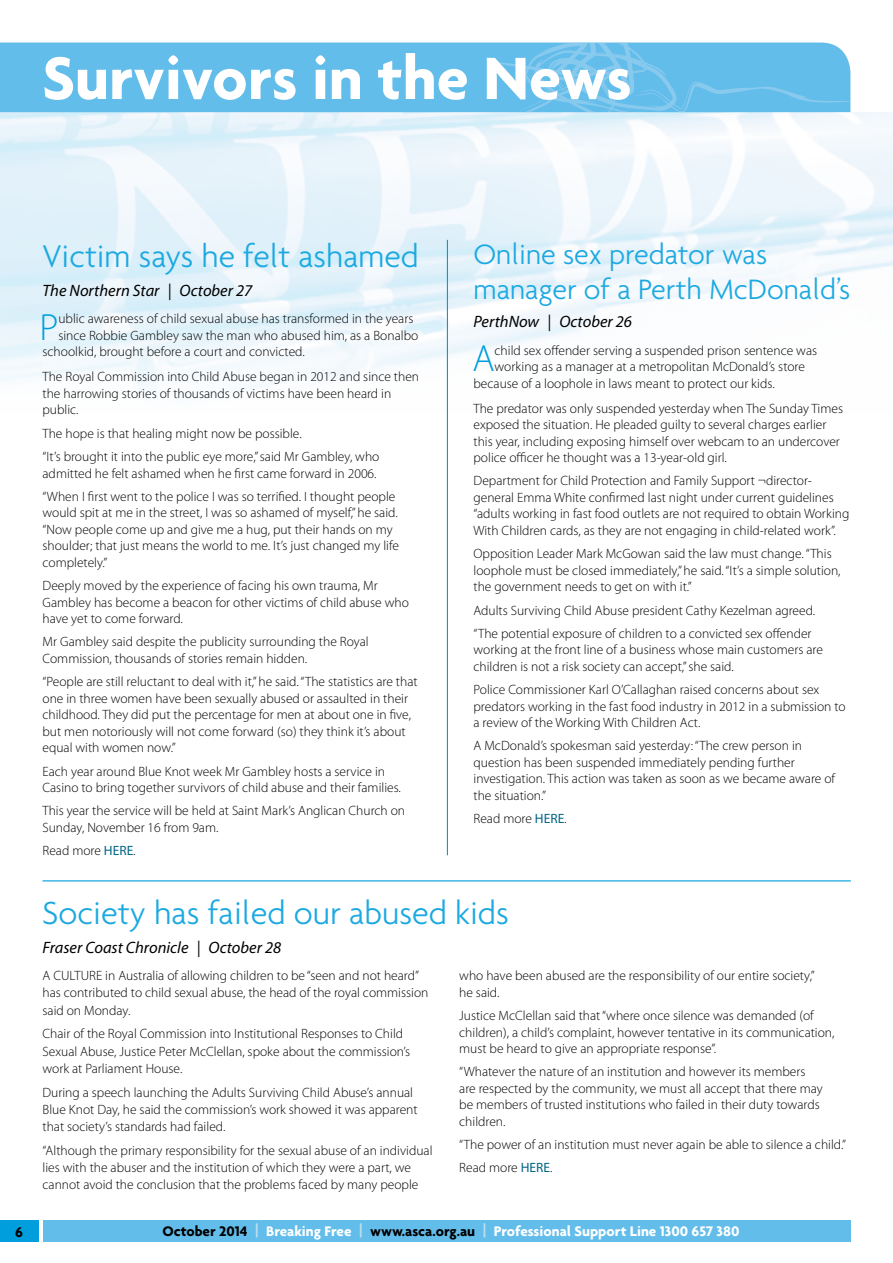
<style>
.page{position:relative;width:893px;height:1263px;background:#fff}
.page>*{position:absolute;margin:0;border:0;box-sizing:border-box;transform-origin:0 0}
.t1{font:700 64.5px "Agenda";color:#fff}
.t2{font:300 37.95px "Myriad Pro";color:#009edd}
.t3{font:300 34.5px "Agenda";color:#1ca9e1}
.t4{font:300 33.9px "Agenda";color:#1ca9e1}
.t5{font:300 30.3px/35.4px "Agenda";color:#1ca9e1}
.t6{font:italic 16.5px "Myriad Pro";color:#000}
.t7{font:700 15px "Agenda";color:#fff}
.t8{font:700 15px "Agenda";color:#000}
.t9{font:300 13.5px/16.5px "Myriad Pro";color:#000}
.s1{font-weight:400;color:#006588}
.s2{color:#000}
.s3{color:#bedfef}
</style>
<div class="page">
<div style="left:0;top:1220px;width:38px;height:22px;background:#009edd"></div>
<div style="left:43px;top:1220px;width:808px;height:22px;background:#63bdeb"></div>
<div style="left:0;top:43px;width:487px;height:69px;background:#63bdeb"></div>
<svg style="left:487px;top:43px;width:363px;height:69px;background:#6abfeb"></svg>
<hr style="left:43px;top:880px;width:808px;height:1px;background:#009edd">
<hr style="left:447px;top:240px;width:1px;height:615px;background:#009edd">
<h1 class="t1" style="left:43px;top:39px;width:591px">Survivors in the News</h1>
<h3 class="t4" style="left:43px;top:236px;width:378px">Victim says he felt ashamed</h3>
<p class="t6" style="left:43px;top:281px;width:211px">The Northern Star | October 27</p>
<h2 class="t2" style="left:39px;top:304px;width:21px">P</h2>
<p class="t9" style="left:58px;top:311px;width:356px">ublic awareness of child sexual abuse has transformed in the years</p>
<p class="t9" style="left:58px;top:327px;width:361px">since Robbie Gambley saw the man who abused him, as a Bonalbo</p>
<p class="t9" style="left:43px;top:344px;width:264px">schoolkid, brought before a court and convicted.</p>
<p class="t9" style="left:43px;top:369px;width:378px">The Royal Commission into Child Abuse began in 2012 and since then the harrowing stories of thousands of victims have been heard in public.</p>
<p class="t9" style="left:43px;top:421px;width:338px;line-height:23.2px">The hope is that healing might now be possible.<br>“It’s brought it into the public eye more,” said Mr Gambley, who</p>
<p class="t9" style="left:43px;top:461px;width:354px;line-height:23.2px">admitted he felt ashamed when he first came forward in 2006. “When I first went to the police I was so terrified. I thought people</p>
<p class="t9" style="left:43px;top:504px;width:358px">would spit at me in the street, I was so ashamed of myself,” he said. “Now people come up and give me a hug, put their hands on my shoulder; that just means the world to me. It’s just changed my life completely.”</p>
<p class="t9" style="left:43px;top:577px;width:368px">Deeply moved by the experience of facing his own trauma, Mr<br>Gambley has become a beacon for other victims of child abuse who have yet to come forward.</p>
<p class="t9" style="left:43px;top:634px;width:328px">Mr Gambley said despite the publicity surrounding the Royal<br>Commission, thousands of stories remain hidden.</p>
<p class="t9" style="left:43px;top:673px;width:377px">“People are still reluctant to deal with it,” he said. “The statistics are that one in three women have been sexually abused or assaulted in their childhood. They did put the percentage for men at about one in five, but men notoriously will not come forward (so) they think it’s about equal with women now.”</p>
<p class="t9" style="left:43px;top:763px;width:360px">Each year around Blue Knot week Mr Gambley hosts a service in<br>Casino to bring together survivors of child abuse and their families.</p>
<p class="t9" style="left:43px;top:802px;width:364px">This year the service will be held at Saint Mark’s Anglican Church on<br>Sunday, November 16 from 9am.</p>
<p class="t9" style="left:43px;top:842px;width:95px">Read more <span class="s1">HERE</span>.</p>
<h3 class="t5" style="left:473px;top:236px;width:378px">Online sex predator was manager of a Perth McDonald’s</h3>
<p class="t6" style="left:473px;top:312px;width:160px">PerthNow | October 26</p>
<h2 class="t2" style="left:472px;top:336px;width:24px">A</h2>
<p class="t9" style="left:495px;top:342px;width:324px">child sex offender serving a suspended prison sentence was</p>
<p class="t9" style="left:495px;top:358px;width:312px">working as a manager at a metropolitan McDonald’s store</p>
<p class="t9" style="left:473px;top:375px;width:303px">because of a loophole in laws meant to protect our kids.</p>
<p class="t9" style="left:473px;top:400px;width:371px">The predator was only suspended yesterday when The Sunday Times exposed the situation. He pleaded guilty to several charges earlier this year, including exposing himself over webcam to an undercover police officer he thought was a 13-year-old girl.</p>
<p class="t9" style="left:473px;top:473px;width:377px">Department for Child Protection and Family Support ¬director&shy;general Emma White confirmed last night under current guidelines “adults working in fast food outlets are not required to obtain Working With Children cards, as they are not engaging in child-related work”.</p>
<p class="t9" style="left:473px;top:545px;width:369px">Opposition Leader Mark McGowan said the law must change. “This loophole must be closed immediately,” he said. “It’s a simple solution, the government needs to get on with it.”</p>
<p class="t9" style="left:473px;top:598px;width:343px;line-height:23.2px">Adults Surviving Child Abuse president Cathy Kezelman agreed. “The potential exposure of children to a convicted sex offender</p>
<p class="t9" style="left:473px;top:641px;width:351px">working at the front line of a business whose main customers are children is not a risk society can accept,” she said.</p>
<p class="t9" style="left:473px;top:681px;width:374px">Police Commissioner Karl O’Callaghan raised concerns about sex predators working in the fast food industry in 2012 in a submission to a review of the Working With Children Act.</p>
<p class="t9" style="left:473px;top:737px;width:363px">A McDonald’s spokesman said yesterday: “The crew person in question has been suspended immediately pending further investigation. This action was taken as soon as we became aware of the situation.”</p>
<p class="t9" style="left:473px;top:810px;width:95px">Read more <span class="s1">HERE</span>.</p>
<h3 class="t3" style="left:43px;top:892px;width:468px">Society has failed our abused kids</h3>
<p class="t6" style="left:43px;top:937px;width:240px">Fraser Coast Chronicle | October 28</p>
<p class="t9" style="left:43px;top:967px;width:387px;line-height:17.1px">A CULTURE in Australia of allowing children to be “seen and not heard” has contributed to child sexual abuse, the head of the royal commission said on Monday.</p>
<p class="t9" style="left:43px;top:1025px;width:369px;line-height:17.1px">Chair of the Royal Commission into Institutional Responses to Child<br>Sexual Abuse, Justice Peter McClellan, spoke about the commission’s work at Parliament House.</p>
<p class="t9" style="left:43px;top:1083px;width:377px;line-height:17.1px">During a speech launching the Adults Surviving Child Abuse’s annual<br>Blue Knot Day, he said the commission’s work showed it was apparent that society’s standards had failed.</p>
<p class="t9" style="left:43px;top:1141px;width:391px;line-height:17.1px">“Although the primary responsibility for the sexual abuse of an individual lies with the abuser and the institution of which they were a part, we cannot avoid the conclusion that the problems faced by many people</p>
<p class="t9" style="left:459px;top:967px;width:357px">who have been abused are the responsibility of our entire society,” he said.</p>
<p class="t9" style="left:459px;top:1007px;width:377px">Justice McClellan said that “where once silence was demanded (of children), a child’s complaint, however tentative in its communication, must be heard to give an appropriate response”.</p>
<p class="t9" style="left:459px;top:1063px;width:365px">“Whatever the nature of an institution and however its members are respected by the community, we must all accept that there may be members of trusted institutions who failed in their duty towards children.</p>
<p class="t9" style="left:459px;top:1133px;width:388px;line-height:23.2px">“The power of an institution must never again be able to silence a child.”<br>Read more <span class="s1">HERE</span>.</p>
<p class="t8" style="left:15px;top:1222px;width:9px">6</p>
<p class="t7" style="left:162px;top:1222px;width:578px"><span class="s2">October 2014</span> <span class="s3">|</span> Breaking Free <span class="s3">|</span> <span class="s2">www.asca.org.au</span> <span class="s3">|</span> Professional Support Line 1300 657 380</p>
</div>
